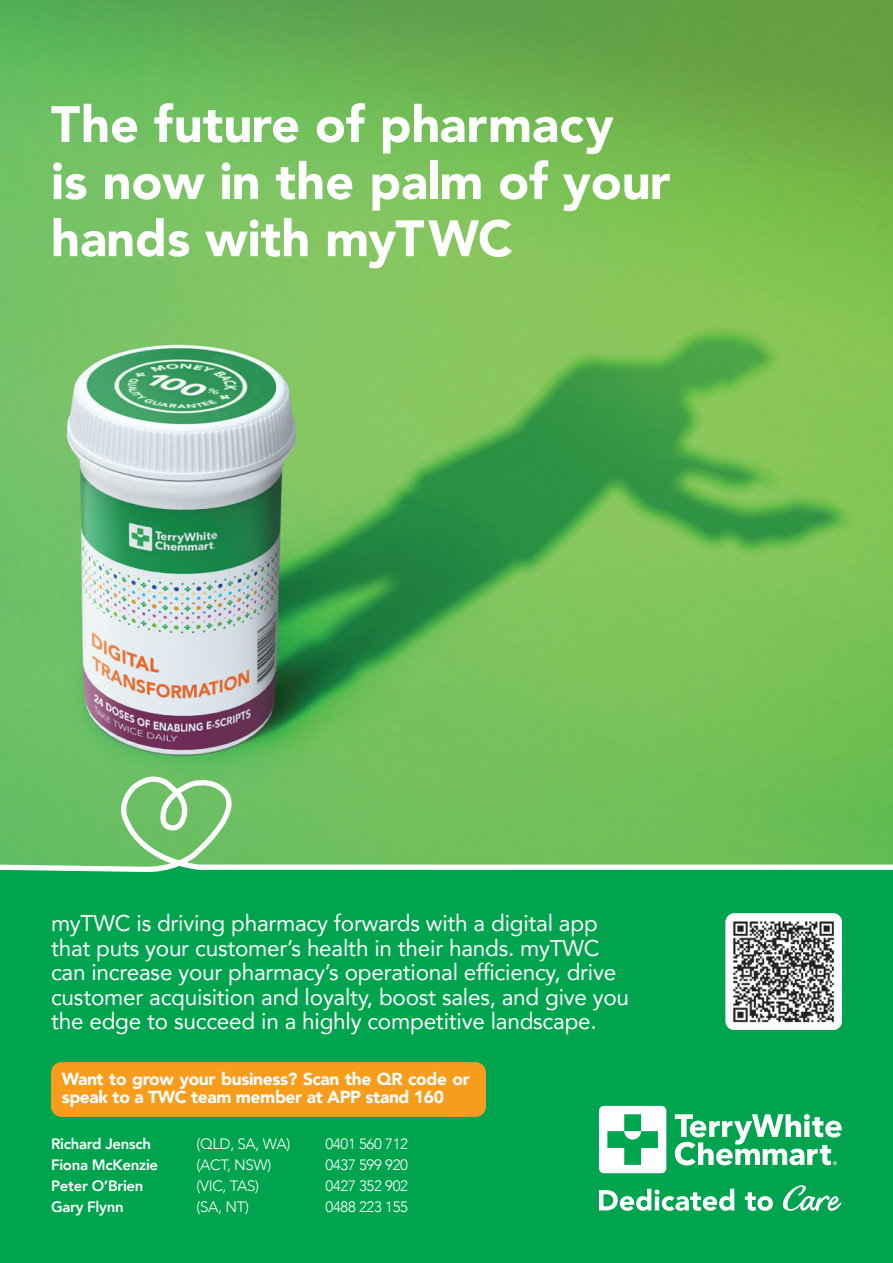
<style>
.page{position:relative;width:893px;height:1263px;background:#fff}
.page>*{position:absolute;margin:0;border:0;box-sizing:border-box;transform-origin:0 0}
.t1{font:900 50.55px/57.2px "Avenir";color:#fff}
.t2{font:22.8px/24.5px "Avenir";letter-spacing:-.01em;color:#fff}
.t3{font:900 17.4px/18px "Avenir";letter-spacing:-.02em;color:#fff}
.t4{font:300 15px "Avenir";letter-spacing:-.02em;color:#fff}
.t5{font:800 15px "Avenir";letter-spacing:-.02em;color:#fff}
</style>
<div class="page">
<img style="left:0;top:0;width:893px;height:768px">
<div style="left:0;top:875px;width:893px;height:388px;background:#00a44f"></div>
<div style="left:51px;top:1062px;width:435px;height:55px;background:#f89c1c;border-radius:11px"></div>
<img style="left:726px;top:913px;width:116px;height:117px">
<svg style="left:782px;top:1185px;width:60px;height:26px"></svg>
<svg style="left:599px;top:1189px;width:135px;height:22px"></svg>
<svg style="left:745px;top:1192px;width:28px;height:19px"></svg>
<div style="left:599px;top:1106px;width:67px;height:67px;background:#fff;border-radius:5px"></div>
<svg style="left:607px;top:1114px;width:51px;height:51px"></svg>
<svg style="left:675px;top:1114px;width:167px;height:51px"></svg>
<svg style="left:0;top:768px;width:893px;height:107px;background:#72c266"></svg>
<h1 class="t1" style="left:51px;top:94px;width:621px">The future of pharmacy<br>is now in the palm of your hands with myTWC</h1>
<p class="t2" style="left:51px;top:910px;width:580px">myTWC is driving pharmacy forwards with a digital app that puts your customer’s health in their hands. myTWC can increase your pharmacy’s operational efficiency, drive customer acquisition and loyalty, boost sales, and give you the edge to succeed in a highly competitive landscape.</p>
<p class="t3" style="left:62px;top:1070px;width:410px">Want to grow your business? Scan the QR code or speak to a TWC team member at APP stand 160</p>
<p class="t5" style="left:51px;top:1132px;width:102px">Richard Jensch</p>
<p class="t4" style="left:197px;top:1135px;width:95px">(QLD, SA, WA)</p>
<p class="t4" style="left:326px;top:1135px;width:84px">0401 560 712</p>
<p class="t5" style="left:51px;top:1153px;width:109px">Fiona McKenzie</p>
<p class="t4" style="left:197px;top:1156px;width:76px">(ACT, NSW)</p>
<p class="t4" style="left:326px;top:1156px;width:84px">0437 599 920</p>
<p class="t5" style="left:51px;top:1174px;width:94px">Peter O’Brien</p>
<p class="t4" style="left:197px;top:1177px;width:64px">(VIC, TAS)</p>
<p class="t4" style="left:326px;top:1177px;width:84px">0427 352 902</p>
<p class="t5" style="left:51px;top:1195px;width:74px">Gary Flynn</p>
<p class="t4" style="left:197px;top:1198px;width:54px">(SA, NT)</p>
<p class="t4" style="left:326px;top:1198px;width:84px">0488 223 155</p>
</div>
